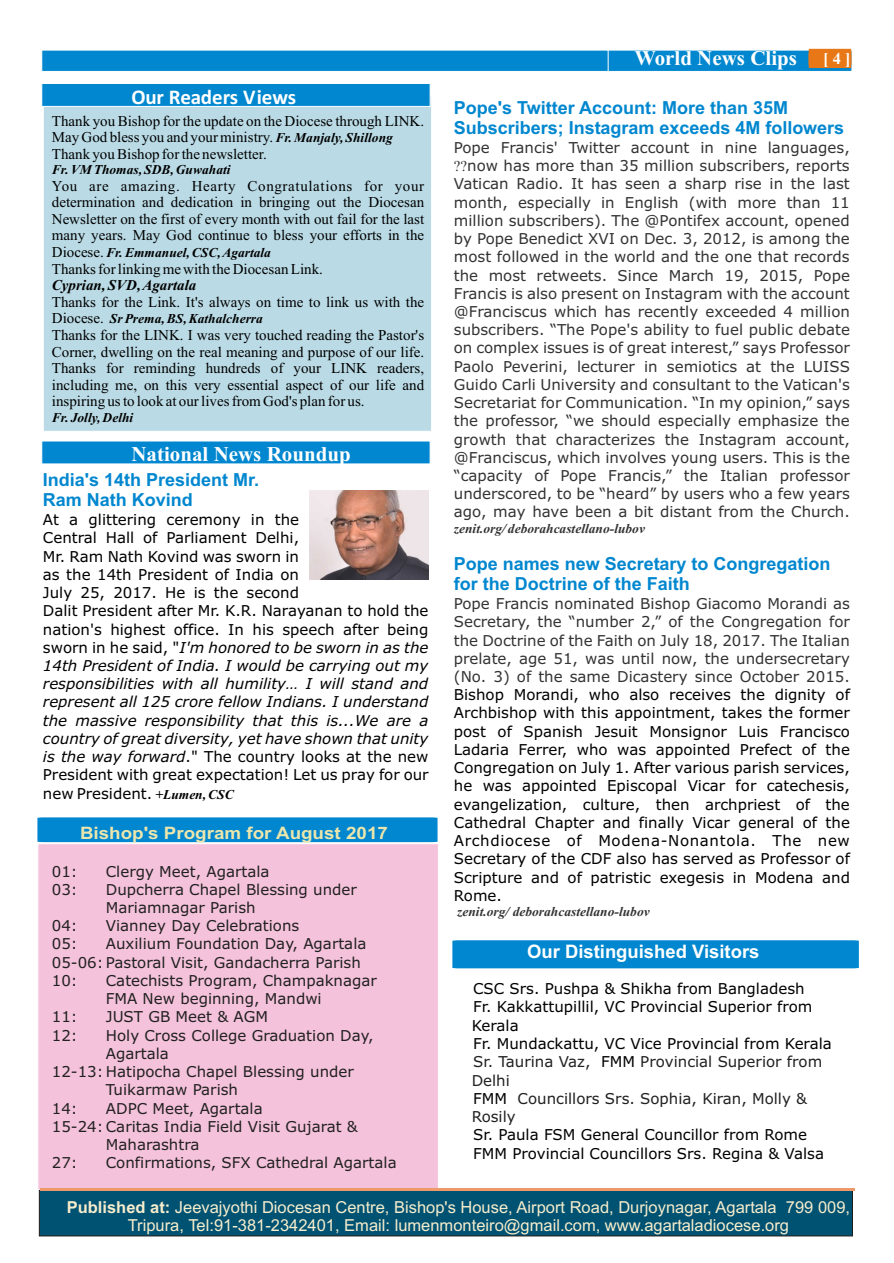
<style>
.page{position:relative;width:894px;height:1263px;background:#fff}
.page>*{position:absolute;margin:0;border:0;box-sizing:border-box;transform-origin:0 0}
.t1{font:700 21px "Times New Roman";color:#fff}
.t2{font:700 21px "Calibri";letter-spacing:-.005em;color:#fff}
.t3{font:700 18.6px "Arial";color:#fff}
.t4{font:700 18px/20.1px "Arial";color:#0087cf}
.t5{font:700 17.1px "Arial";color:#ebe6ad;scale:1.1 1}
.t6{font:16.5px/18.5px "Arial";color:#f7edcc;text-align:center}
.t7{font:700 16.5px "Times New Roman";color:#fff}
.t8{font:15px/18.3px "Verdana";color:#000}
.t9{font:15px/18.3px "Verdana";color:#333;text-align:justify}
.t10{font:15px/16.6px "Times New Roman";color:#000;text-align:justify}
.t11{font:15px/18.3px "Verdana";color:#212121}
.t12{font:italic 700 15px "Times New Roman";color:#000}
.t13{font:italic 700 13.5px "Times New Roman";color:#000}
.t14{font:italic 700 13.5px "Times New Roman";color:#333}
.s1{font-weight:700;font-style:italic;font-size:13.5px}
.s2{font-weight:400;font-style:normal;font-size:15px}
.s3{font-style:italic}
.s4{font-family:"Times New Roman";font-weight:700;font-style:italic;font-size:13.5px}
.s5{font-family:"Times New Roman"}
.s6{color:#000}
.s7{font-weight:700}
</style>
<div class="page">
<div style="left:43px;top:96px;width:389px;height:335px;background:#badbe6;border:1px solid #fff"></div>
<div style="left:42px;top:83px;width:388px;height:24px;background:#0087cf;border:1px solid #fff"></div>
<div style="left:38px;top:844px;width:401px;height:346px;background:#f5c2db;border:1px solid #fff"></div>
<div style="left:604px;top:50px;width:248px;height:22px;background:#0087cf;border:1px solid #fff"></div>
<div style="left:42px;top:50px;width:566px;height:22px;background:#0087cf;border:1px solid #fff"></div>
<div style="left:37px;top:817px;width:401px;height:25px;background:#0087cf"></div>
<div style="left:39px;top:1190px;width:814px;height:46px;background:#005273;border:1px solid #1f1a17"></div>
<hr style="left:40px;top:1188px;width:815px;height:2px;background:#ed9969">
<svg style="left:808px;top:49px;width:44px;height:19px"></svg>
<div style="left:452px;top:940px;width:407px;height:28px;background:#0087cf"></div>
<div style="left:42px;top:441px;width:388px;height:23px;background:#0087cf"></div>
<img style="left:310px;top:491px;width:119px;height:89px">
<h1 class="t2" style="left:132px;top:88px;width:166px">Our Readers Views</h1>
<p class="t10" style="left:52px;top:114px;width:374px;text-align:left">Thank you Bishop for the update on the Diocese through LINK.<br>May God bless you and your ministry. <span class="s1">Fr. Manjaly, Shillong<br></span>Thank you Bishop for the newsletter.</p>
<p class="t13" style="left:52px;top:165px;width:180px">Fr. VM Thomas, SDB, Guwahati</p>
<p class="t10" style="left:52px;top:179px;width:374px">You are amazing. Hearty Congratulations for your determination and dedication in bringing out the Diocesan Newsletter on the first of every month with out fail for the last many years. May God continue to bless your efforts in the</p>
<p class="t13" style="left:52px;top:248px;width:221px"><span class="s2">Diocese.</span> Fr. Emmanuel, CSC, Agartala</p>
<p class="t10" style="left:52px;top:262px;width:273px">Thanks for linking me with the Diocesan Link.</p>
<p class="t12" style="left:52px;top:280px;width:146px">Cyprian, SVD, Agartala</p>
<p class="t10" style="left:52px;top:295px;width:374px">Thanks for the Link. It's always on time to link us with the</p>
<p class="t13" style="left:52px;top:314px;width:213px"><span class="s2">Diocese.</span> Sr Prema, BS, Kathalcherra</p>
<p class="t10" style="left:52px;top:328px;width:374px">Thanks for the LINK. I was very touched reading the Pastor's Corner, dwelling on the real meaning and purpose of our life.<br>Thanks for reminding hundreds of your LINK readers, including me, on this very essential aspect of our life and inspiring us to look at our lives from God's plan for us.</p>
<p class="t13" style="left:52px;top:413px;width:83px">Fr. Jolly, Delhi</p>
<h1 class="t1" style="left:132px;top:447px;width:221px">National News Roundup</h1>
<p class="t4" style="left:43px;top:471px;width:218px">India's 14th President Mr.<br>Ram Nath Kovind</p>
<p class="t8" style="left:43px;top:512px;width:387px">At a glittering ceremony in the<br>Central Hall of Parliament Delhi,<br>Mr. Ram Nath Kovind was sworn in<br>as the 14th President of India on<br>July 25, 2017. He is the second<br>Dalit President after Mr. K.R. Narayanan to hold the nation's highest office. In his speech after being sworn in he said, "<span class="s3">I'm honored to be sworn in as the 14th President of India. I would be carrying out my responsibilities with all humility… I will stand and represent all 125 crore fellow Indians. I understand the massive responsibility that this is...We are a country of great diversity, yet have shown that unity is the way forward</span>." The country looks at the new President with great expectation! Let us pray for our new President. <span class="s4">+Lumen, CSC</span></p>
<p class="t5" style="left:80px;top:827px;width:281px">Bishop's Program for August 2017</p>
<p class="t11" style="left:52px;top:863px;width:27px">01:</p>
<p class="t11" style="left:106px;top:863px;width:165px">Clergy Meet, Agartala</p>
<p class="t11" style="left:52px;top:881px;width:27px">03:</p>
<p class="t11" style="left:106px;top:881px;width:253px">Dupcherra Chapel Blessing under<br>Mariamnagar Parish</p>
<p class="t11" style="left:52px;top:918px;width:27px">04:</p>
<p class="t11" style="left:106px;top:918px;width:195px">Vianney Day Celebrations</p>
<p class="t11" style="left:52px;top:936px;width:27px">05:</p>
<p class="t11" style="left:52px;top:936px;width:316px;text-indent:54px">Auxilium Foundation Day, Agartala<br>05-06:Pastoral Visit, Gandacherra Parish<br>10:</p>
<p class="t11" style="left:106px;top:973px;width:273px">Catechists Program, Champaknagar<br>FMA New beginning, Mandwi</p>
<p class="t11" style="left:52px;top:1009px;width:27px">11:</p>
<p class="t11" style="left:106px;top:1009px;width:164px">JUST GB Meet &amp; AGM</p>
<p class="t11" style="left:52px;top:1027px;width:27px">12:</p>
<p class="t11" style="left:106px;top:1027px;width:269px">Holy Cross College Graduation Day,</p>
<p class="t11" style="left:106px;top:1046px;width:65px">Agartala</p>
<p class="t11" style="left:52px;top:1064px;width:304px">12-13:Hatipocha Chapel Blessing under</p>
<p class="t11" style="left:106px;top:1082px;width:134px">Tuikarmaw Parish</p>
<p class="t11" style="left:52px;top:1100px;width:27px">14:</p>
<p class="t11" style="left:106px;top:1100px;width:158px">ADPC Meet, Agartala</p>
<p class="t11" style="left:52px;top:1118px;width:308px">15-24:Caritas India Field Visit Gujarat &amp;</p>
<p class="t11" style="left:106px;top:1137px;width:95px">Maharashtra</p>
<p class="t11" style="left:52px;top:1155px;width:27px">27:</p>
<p class="t11" style="left:106px;top:1155px;width:292px">Confirmations, SFX Cathedral Agartala</p>
<h1 class="t1" style="left:635px;top:51px;width:164px">World News Clips</h1>
<p class="t7" style="left:823px;top:52px;width:29px">[ 4 ]</p>
<p class="t4" style="left:454px;top:99px;width:392px">Pope's Twitter Account: More than 35M<br>Subscribers; Instagram exceeds 4M followers</p>
<p class="t9" style="left:454px;top:139px;width:398px">Pope Francis' Twitter account in nine languages, <span class="s5">??</span>now has more than 35 million subscribers, reports Vatican Radio. It has seen a sharp rise in the last month, especially in English (with more than 11 million subscribers). The @Pontifex account, opened by Pope Benedict XVI on Dec. 3, 2012, is among the most followed in the world and the one that records the most retweets. Since March 19, 2015, Pope Francis is also present on Instagram with the account @Franciscus which has recently exceeded 4 million subscribers. “The Pope's ability to fuel public debate on complex issues is of great interest,” says Professor Paolo Peverini, lecturer in semiotics at the LUISS Guido Carli University and consultant to the Vatican's Secretariat for Communication. “In my opinion,” says the professor, “we should especially emphasize the growth that characterizes the Instagram account, @Franciscus, which involves young users. This is the “capacity of Pope Francis,” the Italian professor underscored, to be “heard” by users who a few years ago, may have been a bit distant from the Church.</p>
<p class="t14" style="left:454px;top:524px;width:193px">zenit.org/ deborahcastellano-lubov</p>
<p class="t4" style="left:454px;top:555px;width:378px">Pope names new Secretary to Congregation for the Doctrine of the Faith</p>
<p class="t9" style="left:454px;top:596px;width:398px">Pope Francis nominated Bishop Giacomo Morandi as Secretary, the “number 2,” of the Congregation for the Doctrine of the Faith on July 18, 2017. The Italian prelate, age 51, was until now, the undersecretary (No. 3) of the same Dicastery since October 2015.</p>
<p class="t8" style="left:454px;top:687px;width:398px;text-align:justify">Bishop Morandi, who also receives the dignity of Archbishop with this appointment, takes the former post of Spanish Jesuit Monsignor Luis Francisco Ladaria Ferrer, who was appointed Prefect of the Congregation on July 1. After various parish services, he was appointed Episcopal Vicar for catechesis, evangelization, culture, then archpriest of the Cathedral Chapter and finally Vicar general of the Archdiocese of Modena-Nonantola. The new Secretary of the CDF also has served as Professor of Scripture and of patristic exegesis in Modena and Rome.</p>
<p class="t14" style="left:457px;top:907px;width:194px">zenit.org/ deborahcastellano-lubov</p>
<p class="t3" style="left:527px;top:944px;width:234px">Our Distinguished Visitors</p>
<p class="t8" style="left:473px;top:980px;width:333px">CSC Srs. Pushpa &amp; Shikha from Bangladesh</p>
<p class="t8" style="left:473px;top:999px;width:341px">Fr. Kakkattupillil, VC Provincial Superior from</p>
<p class="t8" style="left:472px;top:1017px;width:49px">Kerala</p>
<p class="t8" style="left:473px;top:1035px;width:360px">Fr. Mundackattu, VC Vice Provincial from Kerala</p>
<p class="t11" style="left:601px;top:1054px;width:223px"><span class="s6">FMM</span> Provincial Superior from</p>
<p class="t8" style="left:473px;top:1090px;width:35px">FMM</p>
<p class="t8" style="left:473px;top:1127px;width:352px">Sr. Paula FSM General Councillor from Rome<br>FMM Provincial Councillors Srs. Regina &amp; Valsa</p>
<p class="t11" style="left:472px;top:1054px;width:120px">Sr. Taurina Vaz,<br>Delhi</p>
<p class="t11" style="left:518px;top:1090px;width:291px">Councillors Srs. Sophia, Kiran, Molly &amp;</p>
<p class="t11" style="left:472px;top:1109px;width:46px">Rosily</p>
<p class="t6" style="left:67px;top:1199px;width:785px"><span class="s7">Published at:</span> Jeevajyothi Diocesan Centre, Bishop's House, Airport Road, Durjoynagar, Agartala 799 009,<br>Tripura, Tel:91-381-2342401, Email: lumenmonteiro@gmail.com, www.agartaladiocese.org</p>
</div>
